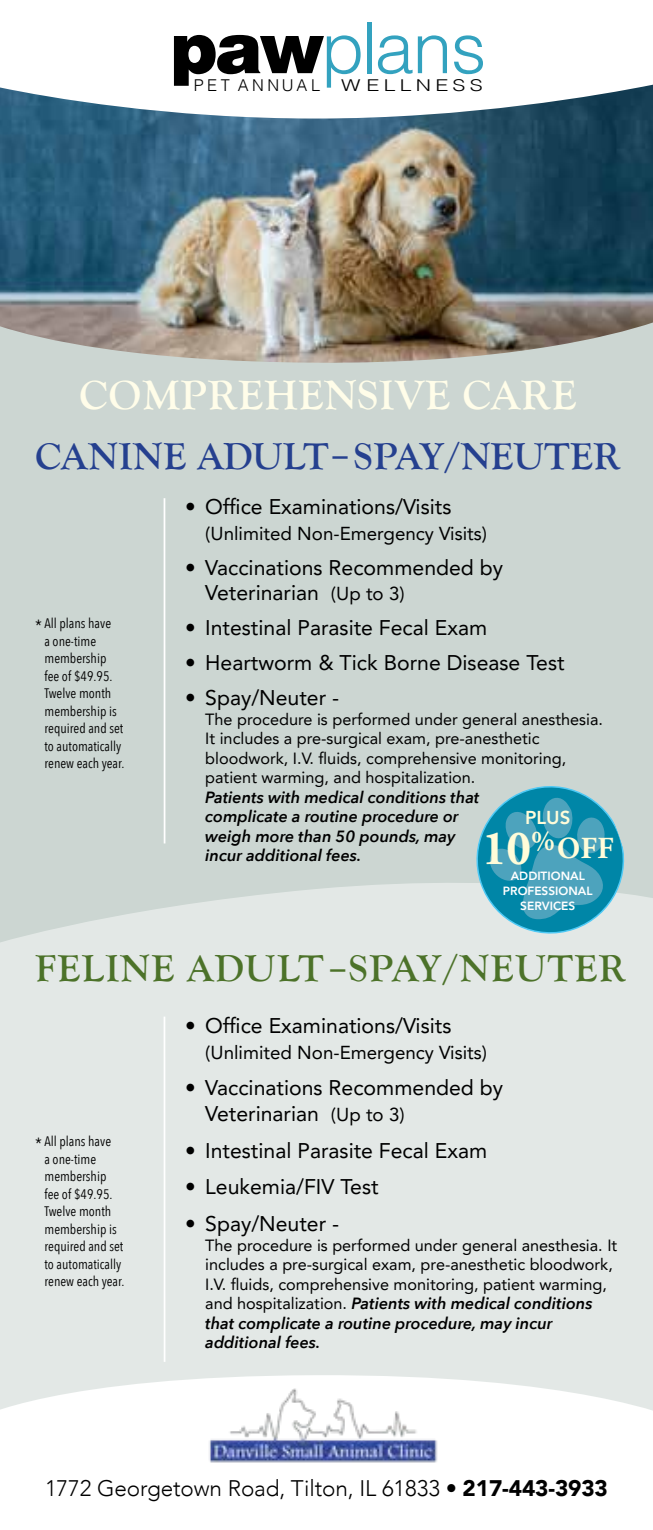
<style>
.page{position:relative;width:653px;height:1530px;background:#fff}
.page>*{position:absolute;margin:0;border:0;box-sizing:border-box;transform-origin:0 0}
.t1{font:300 71px "Helvetica";letter-spacing:-.03em;color:#33a2bf}
.t2{font:700 42.5px "Goudy Old Style T";letter-spacing:.02em;color:#fffde9}
.t3{font:700 38.75px "Goudy Old Style T";color:#25408f}
.t4{font:700 38.75px "Goudy Old Style T";letter-spacing:.04em;color:#4c7229}
.t5{font:700 30.5px "Adobe Garamond Pro";color:#fffcd9;scale:.96 1}
.t6{font:300 22.5px "Avenir";letter-spacing:-.005em;color:#000}
.t7{font:21.25px/25.5px "Avenir LT Pro";color:#000}
.t8{font:18.75px "Avenir LT Pro";color:#000}
.t9{font:800 18.75px "Avenir LT Pro";color:#fffcd9}
.t10{font:16.25px/19.5px "Avenir LT Pro";color:#000}
.t11{font:italic 600 16.25px/19.5px "Avenir Next";color:#000}
.t12{font:300 16.25px "Helvetica";letter-spacing:.22em;color:#000}
.t13{font:300 16.25px "Helvetica";letter-spacing:.2em;color:#000;scale:1.34 1}
.t14{font:13.75px/17.5px "Avenir Next Condensed";color:#000}
.t15{font:800 12px/15.2px "Avenir LT Pro";color:#fff;text-align:center}
.s1{font-family:"Helvetica LT Std";font-weight:900;color:#000}
.s2{font-size:16.25px}
.s3{font-size:18.75px}
.s4{font-size:49.25px}
.s5{font-family:"Avenir LT Pro";font-weight:400;font-style:normal}
.s6{font-weight:900}
</style>
<div class="page">
<div style="left:0;top:364px;width:652px;height:516px;background:#ccd6d2"></div>
<div style="left:0;top:880px;width:652px;height:530px;background:#e3e8e6"></div>
<img style="left:208px;top:1389px;width:237px;height:74px">
<hr style="left:163px;top:1017px;width:2px;height:345px;background:#fff">
<hr style="left:163px;top:498px;width:2px;height:346px;background:#fff">
<svg style="left:466px;top:776px;width:166px;height:168px;background:#68b1c2"></svg>
<img style="left:0;top:85px;width:652px;height:279px">
<h1 class="t1" style="left:171px;top:-12px;width:317px"><span class="s1">paw</span>plans</h1>
<p class="t12" style="left:194px;top:71px;width:128px">PET ANNUAL</p>
<p class="t13" style="left:341px;top:71px;width:107px">WELLNESS</p>
<h2 class="t2" style="left:79px;top:371px;width:498px">COMPREHENSIVE CARE</h2>
<h3 class="t3" style="left:35px;top:434px;width:586px">CANINE ADULT–SPAY/NEUTER</h3>
<p class="t14" style="left:44px;top:614px;width:81px;text-indent:-9px"><span class="s2">*</span> All plans have<br>a one-time membership fee of $49.95.<br>Twelve month membership is required and set to automatically renew each year.</p>
<h3 class="t7" style="left:185px;top:494px;width:268px">• Office Examinations/Visits</h3>
<p class="t8" style="left:205px;top:522px;width:283px">(Unlimited Non-Emergency Visits)</p>
<h3 class="t7" style="left:205px;top:554px;width:299px;text-indent:-20px">• Vaccinations Recommended by<br>Veterinarian <span class="s3">(Up to 3)</span></h3>
<h3 class="t7" style="left:185px;top:615px;width:303px">• Intestinal Parasite Fecal Exam</h3>
<h3 class="t7" style="left:185px;top:650px;width:381px">• Heartworm &amp; Tick Borne Disease Test</h3>
<h3 class="t7" style="left:185px;top:685px;width:155px">• Spay/Neuter -</h3>
<p class="t10" style="left:205px;top:709px;width:399px">The procedure is performed under general anesthesia.<br>It includes a pre-surgical exam, pre-anesthetic bloodwork, I.V. fluids, comprehensive monitoring, patient warming, and hospitalization.</p>
<p class="t11" style="left:205px;top:787px;width:276px">Patients with medical conditions that complicate a routine procedure or weigh more than 50 pounds, may incur additional fees.</p>
<p class="t9" style="left:525px;top:806px;width:47px">PLUS</p>
<h3 class="t5" style="left:482px;top:830px;width:138px"><span class="s4">10</span><sup>%</sup>OFF</h3>
<p class="t15" style="left:503px;top:868px;width:91px">ADDITIONAL<br>PROFESSIONAL<br>SERVICES</p>
<h3 class="t4" style="left:35px;top:947px;width:592px">FELINE ADULT–SPAY/NEUTER</h3>
<p class="t14" style="left:44px;top:1132px;width:81px;text-indent:-9px"><span class="s2">*</span> All plans have<br>a one-time membership fee of $49.95.<br>Twelve month membership is required and set to automatically renew each year.</p>
<h3 class="t7" style="left:185px;top:1013px;width:268px">• Office Examinations/Visits</h3>
<p class="t8" style="left:205px;top:1041px;width:283px">(Unlimited Non-Emergency Visits)</p>
<h3 class="t7" style="left:205px;top:1075px;width:299px;text-indent:-20px">• Vaccinations Recommended by<br>Veterinarian <span class="s3">(Up to 3)</span></h3>
<h3 class="t7" style="left:185px;top:1137px;width:303px">• Intestinal Parasite Fecal Exam</h3>
<h3 class="t7" style="left:185px;top:1174px;width:195px">• Leukemia/FIV Test</h3>
<h3 class="t7" style="left:185px;top:1211px;width:155px">• Spay/Neuter -</h3>
<p class="t10" style="left:205px;top:1235px;width:413px">The procedure is performed under general anesthesia. It includes a pre-surgical exam, pre-anesthetic bloodwork,<br>I.V. fluids, comprehensive monitoring, patient warming,</p>
<p class="t11" style="left:205px;top:1293px;width:389px"><span class="s5">and hospitalization.</span> Patients with medical conditions that complicate a routine procedure, may incur additional fees.</p>
<h3 class="t6" style="left:45px;top:1475px;width:564px">1772 Georgetown Road, Tilton, IL 61833 • <span class="s6">217-443-3933</span></h3>
</div>
